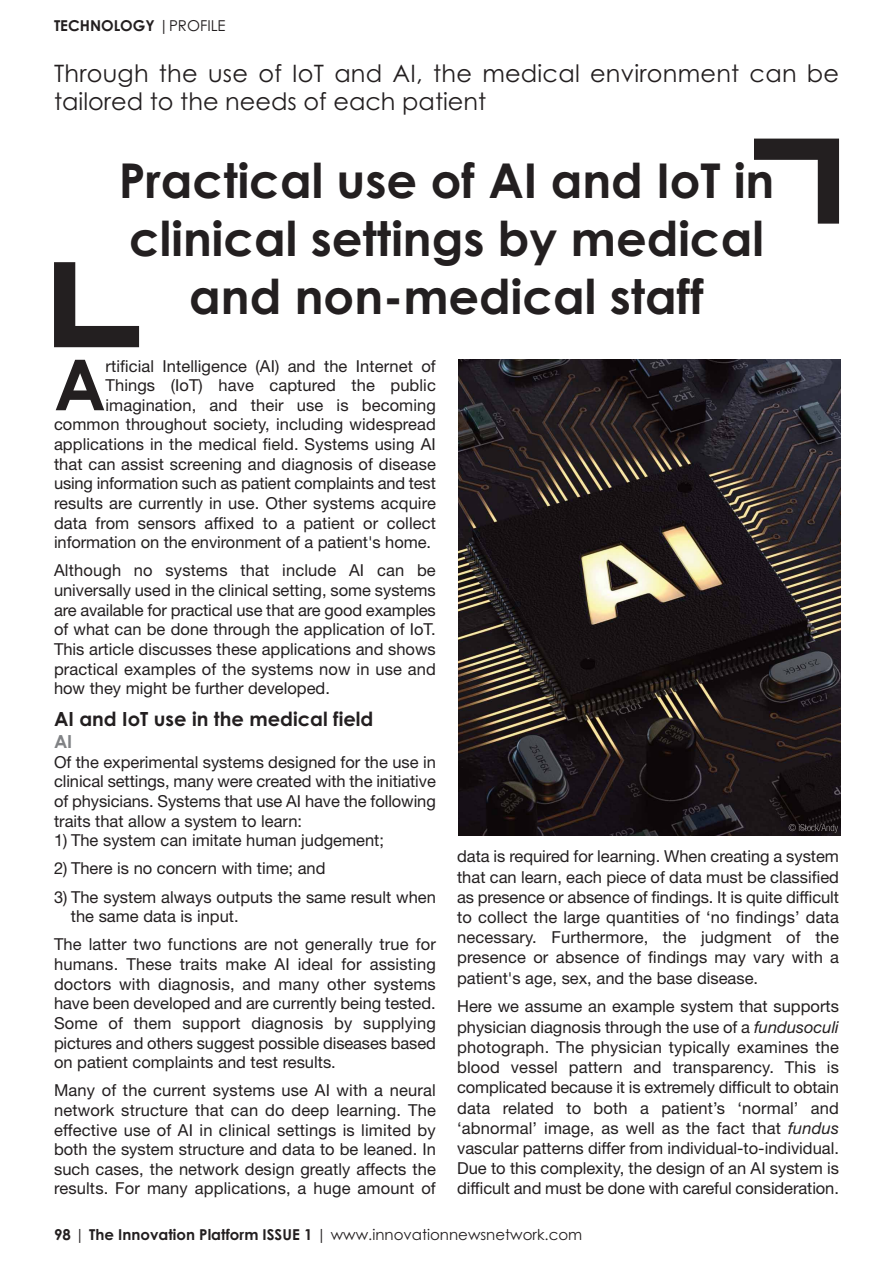
<style>
.page{position:relative;width:893px;height:1263px;background:#fff}
.page>*{position:absolute;margin:0;border:0;box-sizing:border-box;transform-origin:0 0}
.t1{font:700 70.2px "Century Gothic";color:#231f20}
.t2{font:700 48px/57.6px "Century Gothic";color:#231f20;text-align:center}
.t3{font:24px/28.5px "Century Gothic";letter-spacing:.01em;color:#231f20}
.t4{font:700 19.5px "Century Gothic";color:#231f20}
.t5{font:700 18px "Century Gothic";color:#808285}
.t6{font:16.5px/19.6px "Helvetica Neue LT Std";color:#231f20;text-align:justify}
.t7{font:15px "Century Gothic";color:#231f20}
.t8{font:700 15px "Century Gothic";color:#231f20}
.s1{font-weight:400}
.s2{font-style:italic}
.s3{font-weight:700}
</style>
<div class="page">
<svg style="left:54px;top:262px;width:85px;height:85px"></svg>
<svg style="left:754px;top:139px;width:85px;height:85px"></svg>
<img style="left:459px;top:360px;width:381px;height:476px">
<img style="left:789px;top:824px;width:49px;height:9px">
<p class="t8" style="left:54px;top:20px;width:173px">TECHNOLOGY <span class="s1">|PROFILE</span></p>
<h3 class="t3" style="left:54px;top:61px;width:787px">Through the use of IoT and AI, the medical environment can be tailored to the needs of each patient</h3>
<h2 class="t2" style="left:119px;top:157px;width:657px">Practical use of AI and IoT in clinical settings by medical and non-medical staff</h2>
<p class="t6" style="left:54px;top:358px;width:383px;text-align:right">rtificial Intelligence (AI) and the Internet of Things (IoT) have captured the public imagination, and their use is becoming common throughout society, including widespread applications in the medical field. Systems using AI that can assist screening and diagnosis of disease using information such as patient complaints and test results are currently in use. Other systems acquire data from sensors affixed to a patient or collect information on the environment of a patient's home.</p>
<p class="t6" style="left:54px;top:562px;width:383px">Although no systems that include AI can be universally used in the clinical setting, some systems are available for practical use that are good examples of what can be done through the application of IoT.<br>This article discusses these applications and shows practical examples of the systems now in use and how they might be further developed.</p>
<p class="t4" style="left:54px;top:712px;width:321px">AI and IoT use in the medical field</p>
<p class="t5" style="left:54px;top:735px;width:20px">AI</p>
<p class="t6" style="left:54px;top:754px;width:383px">Of the experimental systems designed for the use in clinical settings, many were created with the initiative of physicians. Systems that use AI have the following traits that allow a system to learn:</p>
<p class="t6" style="left:54px;top:832px;width:332px">1) The system can imitate human judgement;</p>
<p class="t6" style="left:54px;top:860px;width:273px">2) There is no concern with time; and</p>
<p class="t6" style="left:71px;top:888px;width:367px;text-indent:-17px">3) The system always outputs the same result when the same data is input.</p>
<p class="t6" style="left:54px;top:936px;width:383px">The latter two functions are not generally true for humans. These traits make AI ideal for assisting doctors with diagnosis, and many other systems have been developed and are currently being tested.<br>Some of them support diagnosis by supplying pictures and others suggest possible diseases based on patient complaints and test results.</p>
<p class="t6" style="left:54px;top:1082px;width:383px">Many of the current systems use AI with a neural network structure that can do deep learning. The effective use of AI in clinical settings is limited by both the system structure and data to be leaned. In such cases, the network design greatly affects the results. For many applications, a huge amount of</p>
<h1 class="t1" style="left:54px;top:358px;width:53px">A</h1>
<p class="t6" style="left:457px;top:848px;width:383px;line-height:20.2px">data is required for learning. When creating a system that can learn, each piece of data must be classified as presence or absence of findings. It is quite difficult to collect the large quantities of ‘no findings’ data necessary. Furthermore, the judgment of the presence or absence of findings may vary with a patient's age, sex, and the base disease.</p>
<p class="t6" style="left:457px;top:998px;width:383px;line-height:20.2px">Here we assume an example system that supports physician diagnosis through the use of a <span class="s2">fundusoculi </span>photograph. The physician typically examines the blood vessel pattern and transparency. This is complicated because it is extremely difficult to obtain data related to both a patient’s ‘normal’ and ‘abnormal’ image, as well as the fact that <span class="s2">fundus </span>vascular patterns differ from individual-to-individual.<br>Due to this complexity, the design of an AI system is difficult and must be done with careful consideration.</p>
<p class="t7" style="left:54px;top:1229px;width:530px"><span class="s3">98</span> | <span class="s3">The Innovation Platform ISSUE 1</span> | www.innovationnewsnetwork.com</p>
</div>
